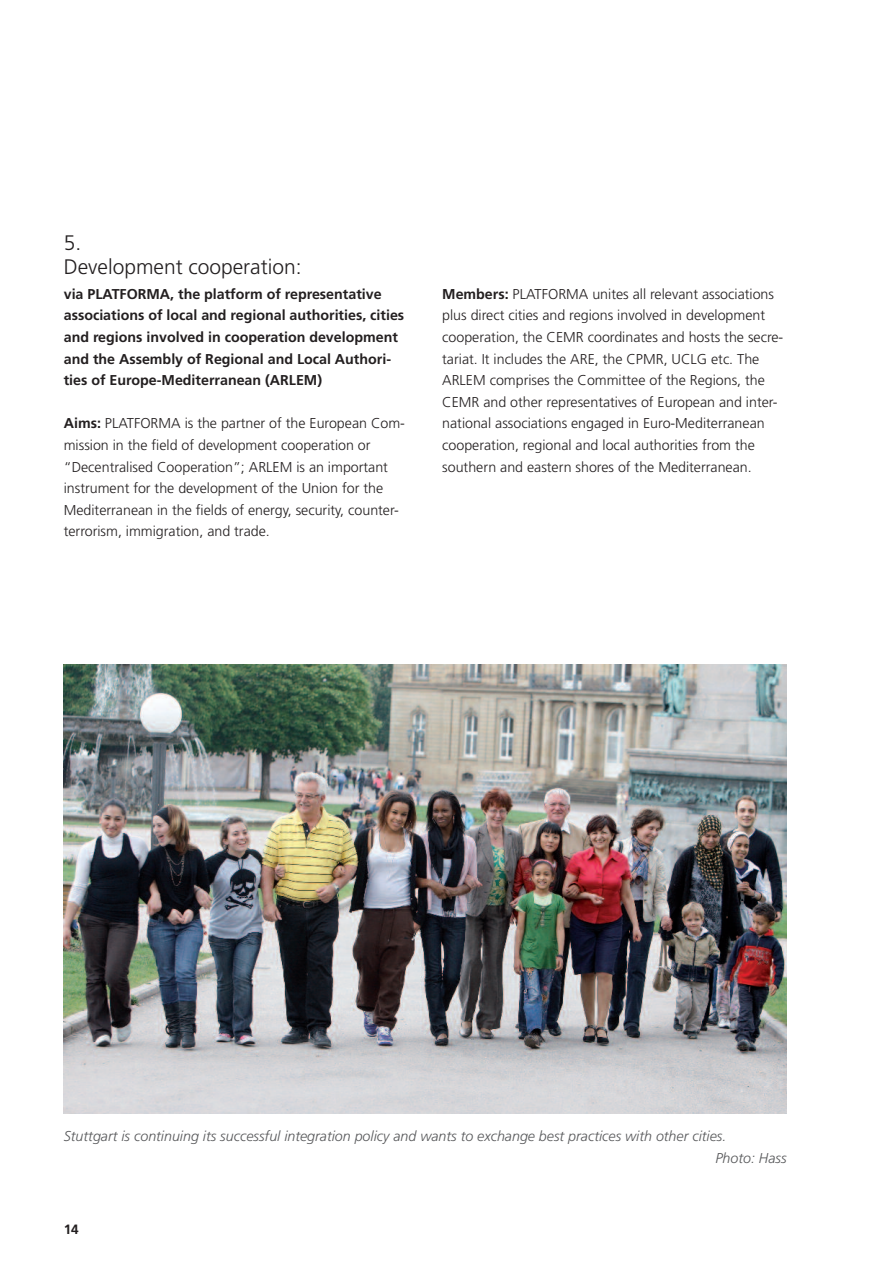
<style>
.page{position:relative;width:893px;height:1263px;background:#fff}
.page>*{position:absolute;margin:0;border:0;box-sizing:border-box;transform-origin:0 0}
.t1{font:300 21px/24px "Frutiger";color:#231f20}
.t2{font:300 14.25px/21.6px "Frutiger";color:#231f20}
.t3{font:700 14.25px/21.6px "Frutiger";color:#231f20}
.t4{font:italic 300 14.25px/21.6px "Frutiger";color:#57585a}
.t5{font:700 13.5px "Frutiger";color:#231f20}
.s1{font-weight:700}
</style>
<div class="page">
<img style="left:64px;top:664px;width:723px;height:450px">
<h1 class="t1" style="left:64px;top:232px;width:239px">5.<br>Development cooperation:</h1>
<p class="t3" style="left:64px;top:284px;width:342px">via PLATFORMA, the platform of representative associations of local and regional authorities, cities and regions involved in cooperation development and the Assembly of Regional and Local Authori&shy;ties of Europe-Mediterranean (ARLEM)</p>
<p class="t2" style="left:64px;top:414px;width:343px"><span class="s1">Aims:</span> PLATFORMA is the partner of the European Com&shy;mission in the field of development cooperation or “Decentralised Cooperation”; ARLEM is an important instrument for the development of the Union for the Mediterranean in the fields of energy, security, counter&shy;terrorism, immigration, and trade.</p>
<p class="t2" style="left:442px;top:284px;width:343px"><span class="s1">Members:</span> PLATFORMA unites all relevant associations plus direct cities and regions involved in development cooperation, the CEMR coordinates and hosts the secre&shy;tariat. It includes the ARE, the CPMR, UCLG etc. The ARLEM comprises the Committee of the Regions, the CEMR and other representatives of European and inter&shy;national associations engaged in Euro-Mediterranean cooperation, regional and local authorities from the southern and eastern shores of the Mediterranean.</p>
<p class="t4" style="left:715px;top:1126px;width:73px;text-indent:-652px">Stuttgart is continuing its successful integration policy and wants to exchange best practices with other cities.<br>Photo: Hass</p>
<p class="t5" style="left:64px;top:1224px;width:16px">14</p>
</div>
